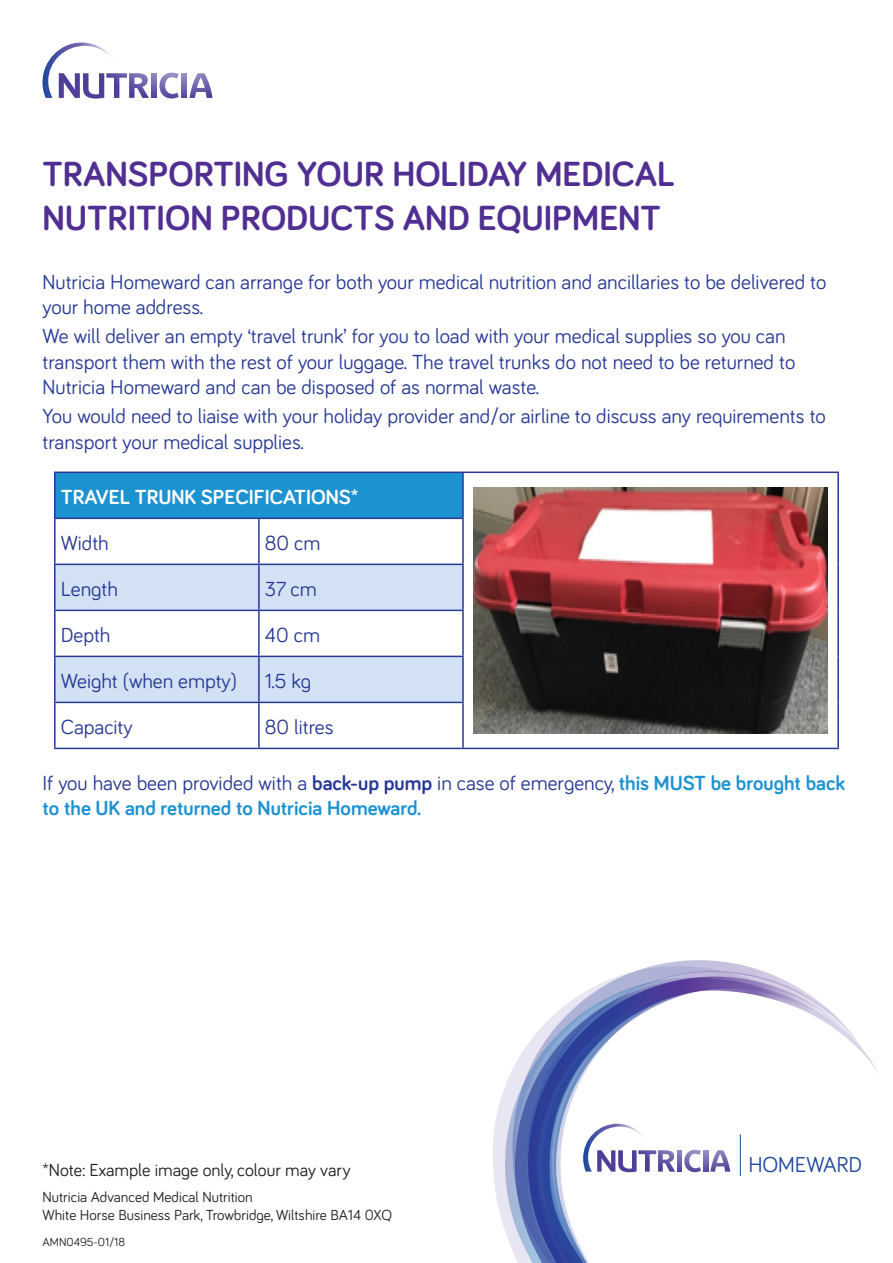
<style>
.page{position:relative;width:893px;height:1263px;background:#fff}
.page>*{position:absolute;margin:0;border:0;box-sizing:border-box;transform-origin:0 0}
.t1{font:700 36px/43.2px "Bariol";color:#502e92}
.t2{font:22.2px "Bariol";letter-spacing:-.01em;color:#1f489e}
.text{font:21px/25.2px "Bariol";color:#273895}
.text-2{font:700 21px/25.2px "Bariol";color:#1d92d1}
.t3{font:700 21px "Bariol";color:#fff}
.t4{font:18px "Bariol";color:#231f20}
.t5{font:15px "Bariol";color:#231f20}
.t6{font:12px "Bariol";color:#231f20}
.s1{font-weight:400;color:#273895}
.s2{color:#273895}
</style>
<div class="page">
<svg style="left:181px;top:73px;width:6px;height:25px"></svg>
<svg style="left:189px;top:73px;width:24px;height:25px"></svg>
<svg style="left:159px;top:73px;width:20px;height:26px"></svg>
<svg style="left:151px;top:73px;width:6px;height:25px"></svg>
<svg style="left:43px;top:43px;width:106px;height:56px"></svg>
<div style="left:55px;top:472px;width:408px;height:46px;background:#1d92d1"></div>
<svg style="left:56px;top:519px;width:406px;height:229px"></svg>
<svg style="left:56px;top:565px;width:406px;height:137px;fill:#d2e2f4"></svg>
<hr style="left:54px;top:471px;width:205px;height:2px;background:#273895">
<hr style="left:54px;top:473px;width:2px;height:45px;background:#273895">
<hr style="left:259px;top:471px;width:204px;height:2px;background:#273895">
<hr style="left:463px;top:471px;width:376px;height:2px;background:#273895">
<hr style="left:462px;top:473px;width:2px;height:45px;background:#273895">
<hr style="left:837px;top:473px;width:2px;height:45px;background:#273895">
<hr style="left:54px;top:518px;width:205px;height:1px;background:#273895">
<hr style="left:54px;top:519px;width:2px;height:45px;background:#273895">
<hr style="left:259px;top:518px;width:205px;height:1px;background:#273895">
<hr style="left:258px;top:519px;width:2px;height:45px;background:#273895">
<hr style="left:462px;top:519px;width:2px;height:45px;background:#273895">
<hr style="left:837px;top:518px;width:2px;height:46px;background:#273895">
<hr style="left:54px;top:564px;width:205px;height:1px;background:#273895">
<hr style="left:54px;top:565px;width:2px;height:45px;background:#273895">
<hr style="left:259px;top:564px;width:205px;height:1px;background:#273895">
<hr style="left:258px;top:565px;width:2px;height:45px;background:#273895">
<hr style="left:462px;top:565px;width:2px;height:45px;background:#273895">
<hr style="left:837px;top:564px;width:2px;height:46px;background:#273895">
<hr style="left:54px;top:610px;width:205px;height:1px;background:#273895">
<hr style="left:54px;top:611px;width:2px;height:45px;background:#273895">
<hr style="left:259px;top:610px;width:205px;height:1px;background:#273895">
<hr style="left:258px;top:611px;width:2px;height:45px;background:#273895">
<hr style="left:462px;top:611px;width:2px;height:45px;background:#273895">
<hr style="left:837px;top:610px;width:2px;height:46px;background:#273895">
<hr style="left:54px;top:656px;width:205px;height:1px;background:#273895">
<hr style="left:54px;top:657px;width:2px;height:45px;background:#273895">
<hr style="left:259px;top:656px;width:205px;height:1px;background:#273895">
<hr style="left:258px;top:657px;width:2px;height:45px;background:#273895">
<hr style="left:462px;top:657px;width:2px;height:45px;background:#273895">
<hr style="left:837px;top:656px;width:2px;height:46px;background:#273895">
<hr style="left:54px;top:702px;width:205px;height:1px;background:#273895">
<hr style="left:54px;top:703px;width:2px;height:45px;background:#273895">
<hr style="left:259px;top:702px;width:205px;height:1px;background:#273895">
<hr style="left:258px;top:703px;width:2px;height:45px;background:#273895">
<hr style="left:462px;top:703px;width:2px;height:45px;background:#273895">
<hr style="left:837px;top:702px;width:2px;height:46px;background:#273895">
<hr style="left:54px;top:748px;width:205px;height:1px;background:#273895">
<hr style="left:259px;top:748px;width:204px;height:1px;background:#273895">
<hr style="left:463px;top:748px;width:376px;height:1px;background:#273895">
<img style="left:474px;top:487px;width:353px;height:247px">
<svg style="left:493px;top:1088px;width:12px;height:142px;fill:#e7e6f2"></svg>
<svg style="left:512px;top:960px;width:263px;height:303px"></svg>
<svg style="left:528px;top:976px;width:351px;height:287px"></svg>
<svg style="left:703px;top:1150px;width:5px;height:22px"></svg>
<svg style="left:710px;top:1150px;width:20px;height:22px"></svg>
<svg style="left:539px;top:992px;width:162px;height:271px"></svg>
<hr style="left:740px;top:1134px;width:1px;height:42px;background:#1f489e">
<p class="t1" style="left:43px;top:151px;width:634px">TRANSPORTING YOUR HOLIDAY MEDICAL<br>NUTRITION PRODUCTS AND EQUIPMENT</p>
<p class="text" style="left:43px;top:268px;width:785px">Nutricia Homeward can arrange for both your medical nutrition and ancillaries to be delivered to your home address.</p>
<p class="text" style="left:43px;top:323px;width:754px">We will deliver an empty ‘travel trunk’ for you to load with your medical supplies so you can transport them with the rest of your luggage. The travel trunks do not need to be returned to<br>Nutricia Homeward and can be disposed of as normal waste.</p>
<p class="text" style="left:43px;top:403px;width:785px">You would need to liaise with your holiday provider and/or airline to discuss any requirements to transport your medical supplies.</p>
<p class="t3" style="left:61px;top:482px;width:299px">TRAVEL TRUNK SPECIFICATIONS*</p>
<p class="text" style="left:61px;top:529px;width:50px">Width</p>
<p class="text" style="left:265px;top:529px;width:57px">80 cm</p>
<p class="text" style="left:61px;top:575px;width:59px">Length</p>
<p class="text" style="left:265px;top:575px;width:53px">37 cm</p>
<p class="text" style="left:61px;top:621px;width:51px">Depth</p>
<p class="text" style="left:265px;top:621px;width:57px">40 cm</p>
<p class="text" style="left:61px;top:667px;width:178px">Weight (when empty)</p>
<p class="text" style="left:265px;top:667px;width:48px">1.5 kg</p>
<p class="text" style="left:61px;top:713px;width:73px">Capacity</p>
<p class="text" style="left:265px;top:713px;width:70px">80 litres</p>
<p class="text-2" style="left:43px;top:769px;width:804px"><span class="s1">If you have been provided with a</span> <span class="s2">back-up pump</span> <span class="s1">in case of emergency,</span> this MUST be brought back to the UK and returned to Nutricia Homeward.</p>
<p class="t4" style="left:43px;top:1158px;width:310px">*Note: Example image only, colour may vary</p>
<p class="t5" style="left:43px;top:1187px;width:212px">Nutricia Advanced Medical Nutrition</p>
<p class="t5" style="left:43px;top:1205px;width:351px">White Horse Business Park, Trowbridge, Wiltshire BA14 0XQ</p>
<p class="t6" style="left:43px;top:1234px;width:84px">AMN0495-01/18</p>
<p class="t2" style="left:748px;top:1149px;width:115px">HOMEWARD</p>
</div>
